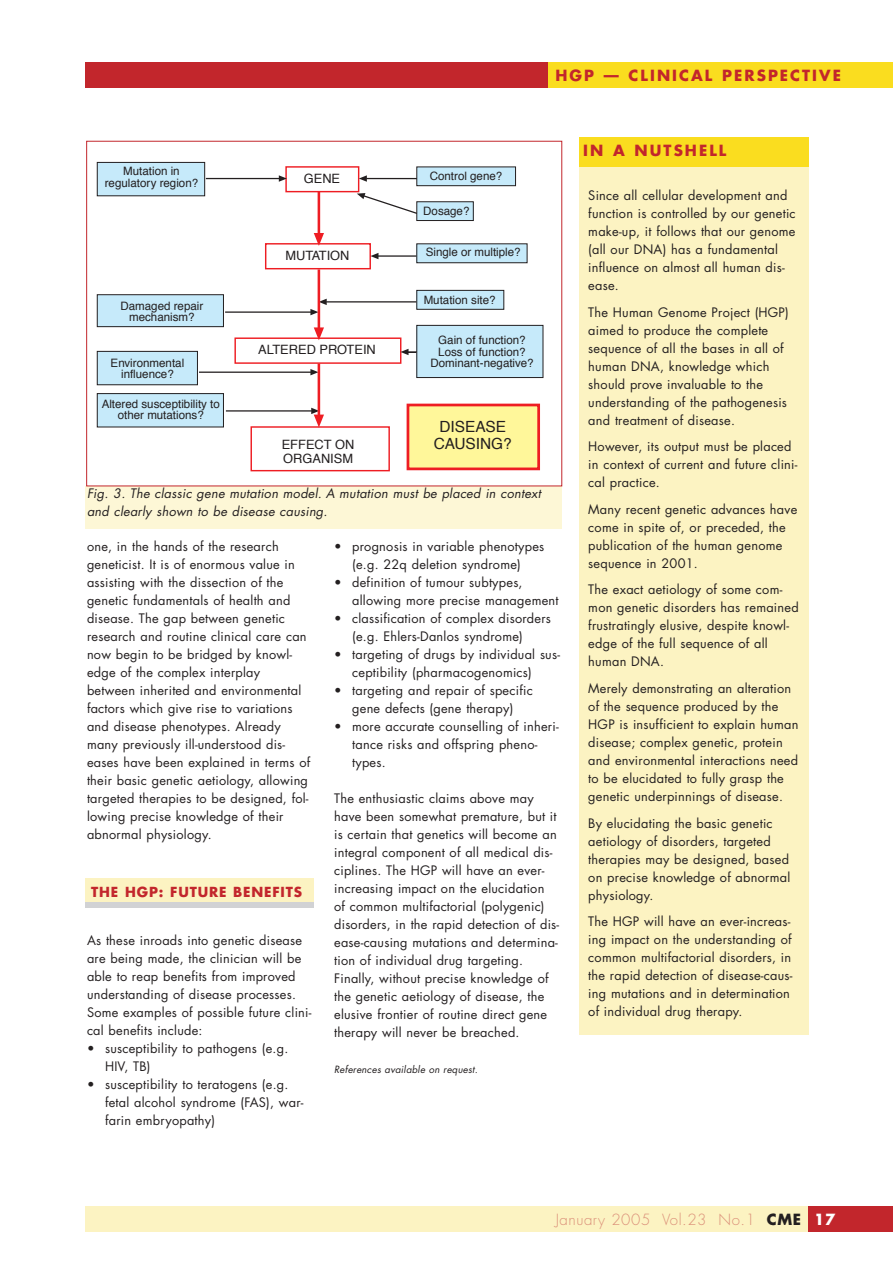
<style>
.page{position:relative;width:893px;height:1262px;background:#fff}
.page>*{position:absolute;margin:0;border:0;box-sizing:border-box;transform-origin:0 0}
.t1{font:15.45px/16.6px "Helvetica";color:#231f20;text-align:center}
.t2{font:700 15px "Futura";letter-spacing:.135em;color:#c2262c}
.t3{font:300 15px "Futura";letter-spacing:.035em;color:#db9079}
.t4{font:700 13.5px "Futura";letter-spacing:.06em;color:#c2262c}
.t5{font:12.9px/14.1px "Helvetica";color:#231f20}
.t6{font:12.75px/18px "Futura";letter-spacing:.02em;color:#231f20}
.t7{font:italic 12.75px/18px "Futura";letter-spacing:.02em;color:#231f20}
.t8{font:11.55px/11.6px "Helvetica";color:#231f20;text-align:center}
.t9{font:italic 9.75px "Futura";letter-spacing:.02em;color:#231f20}
.s1{font-weight:700;color:#231f20}
.s2{font-weight:700;color:#fff}
</style>
<div class="page">
<div style="left:85px;top:878px;width:229px;height:25px;background:#fcf3c2"></div>
<div style="left:85px;top:902px;width:229px;height:5px;background:#d1d2d4"></div>
<div style="left:85px;top:1206px;width:723px;height:26px;background:#fcf3c2"></div>
<div style="left:808px;top:1206px;width:84px;height:26px;background:#c2262c"></div>
<div style="left:85px;top:62px;width:723px;height:26px;background:#c2262c"></div>
<div style="left:548px;top:62px;width:344px;height:26px;background:#fadd1f"></div>
<div style="left:85px;top:486px;width:477px;height:42px;background:#fdf7d6"></div>
<div style="left:417px;top:244px;width:110px;height:19px;background:#c6eafa"></div>
<div style="left:416px;top:243px;width:111px;height:20px;border:1px solid #231f20"></div>
<div style="left:97px;top:162px;width:108px;height:34px;background:#c6eafa"></div>
<div style="left:97px;top:162px;width:108px;height:34px;border:1px solid #231f20"></div>
<div style="left:97px;top:295px;width:126px;height:32px;background:#c6eafa"></div>
<div style="left:97px;top:294px;width:127px;height:33px;border:1px solid #231f20"></div>
<div style="left:417px;top:167px;width:98px;height:19px;background:#c6eafa"></div>
<div style="left:416px;top:167px;width:100px;height:19px;border:1px solid #231f20"></div>
<div style="left:417px;top:202px;width:56px;height:18px;background:#c6eafa"></div>
<div style="left:416px;top:201px;width:57px;height:20px;border:1px solid #231f20"></div>
<div style="left:417px;top:290px;width:87px;height:19px;background:#c6eafa"></div>
<div style="left:416px;top:290px;width:88px;height:20px;border:1px solid #231f20"></div>
<div style="left:417px;top:325px;width:126px;height:52px;background:#c6eafa"></div>
<div style="left:416px;top:325px;width:127px;height:53px;border:1px solid #231f20"></div>
<div style="left:234px;top:337px;width:167px;height:27px;border:1px solid #ee1d23"></div>
<div style="left:406px;top:403px;width:134px;height:67px;background:#fff79a;border:3px solid #ee1d23"></div>
<div style="left:250px;top:426px;width:140px;height:45px;border:1px solid #ee1d23"></div>
<div style="left:97px;top:393px;width:126px;height:34px;background:#c6eafa"></div>
<div style="left:97px;top:393px;width:127px;height:34px;border:1px solid #231f20"></div>
<div style="left:97px;top:351px;width:100px;height:34px;background:#c6eafa"></div>
<div style="left:97px;top:351px;width:101px;height:34px;border:1px solid #231f20"></div>
<div style="left:265px;top:243px;width:106px;height:26px;border:1px solid #ee1d23"></div>
<div style="left:285px;top:166px;width:74px;height:26px;border:1px solid #ee1d23"></div>
<hr style="left:206px;top:178px;width:73px;height:1px;background:#231f20">
<svg style="left:279px;top:175px;width:8px;height:7px"></svg>
<hr style="left:225px;top:311px;width:86px;height:2px;background:#231f20">
<hr style="left:199px;top:371px;width:112px;height:2px;background:#231f20">
<svg style="left:310px;top:369px;width:7px;height:6px"></svg>
<hr style="left:226px;top:410px;width:86px;height:1px;background:#231f20">
<hr style="left:366px;top:178px;width:51px;height:1px;background:#231f20">
<svg style="left:359px;top:175px;width:8px;height:7px"></svg>
<hr style="left:378px;top:255px;width:38px;height:2px;background:#231f20">
<svg style="left:370px;top:253px;width:8px;height:6px"></svg>
<svg style="left:357px;top:193px;width:61px;height:22px"></svg>
<hr style="left:326px;top:301px;width:90px;height:1px;background:#231f20">
<svg style="left:310px;top:299px;width:17px;height:16px"></svg>
<svg style="left:400px;top:349px;width:17px;height:6px"></svg>
<hr style="left:317px;top:192px;width:3px;height:42px;background:#ee1d23">
<svg style="left:314px;top:233px;width:10px;height:13px"></svg>
<hr style="left:317px;top:269px;width:3px;height:59px;background:#ee1d23">
<svg style="left:314px;top:327px;width:10px;height:13px"></svg>
<hr style="left:317px;top:363px;width:3px;height:52px;background:#ee1d23">
<svg style="left:311px;top:408px;width:13px;height:19px"></svg>
<div style="left:579px;top:154px;width:229px;height:880px;background:#fcf3c2"></div>
<div style="left:579px;top:137px;width:229px;height:29px;background:#fadd1f"></div>
<p class="t2" style="left:555px;top:68px;width:287px">HGP — CLINICAL PERSPECTIVE</p>
<p class="t8" style="left:105px;top:166px;width:95px">Mutation in regulatory region?</p>
<p class="t8" style="left:120px;top:301px;width:84px">Damaged repair mechanism?</p>
<p class="t8" style="left:111px;top:358px;width:75px">Environmental influence?</p>
<p class="t8" style="left:102px;top:399px;width:120px">Altered susceptibility to other mutations?</p>
<p class="t5" style="left:304px;top:173px;width:38px">GENE</p>
<p class="t5" style="left:285px;top:250px;width:65px">MUTATION</p>
<p class="t5" style="left:258px;top:344px;width:119px">ALTERED PROTEIN</p>
<p class="t5" style="left:282px;top:438px;width:74px">EFFECT ON<br>ORGANISM</p>
<p class="t8" style="left:429px;top:171px;width:74px">Control gene?</p>
<p class="t8" style="left:423px;top:206px;width:48px">Dosage?</p>
<p class="t8" style="left:426px;top:247px;width:96px">Single or multiple?</p>
<p class="t8" style="left:423px;top:295px;width:73px">Mutation site?</p>
<p class="t8" style="left:430px;top:335px;width:105px">Gain of function?<br>Loss of function?<br>Dominant-negative?</p>
<p class="t1" style="left:434px;top:419px;width:79px">DISEASE<br>CAUSING?</p>
<p class="t7" style="left:87px;top:485px;width:455px">Fig. 3. The classic gene mutation model. A mutation must be placed in context and clearly shown to be disease causing.</p>
<p class="t6" style="left:87px;top:538px;width:225px">one, in the hands of the research geneticist. It is of enormous value in assisting with the dissection of the genetic fundamentals of health and disease. The gap between genetic research and routine clinical care can now begin to be bridged by knowl&shy;edge of the complex interplay between inherited and environmental factors which give rise to variations and disease phenotypes. Already many previously ill-understood dis&shy;eases have been explained in terms of their basic genetic aetiology, allowing targeted therapies to be designed, fol&shy;lowing precise knowledge of their abnormal physiology.</p>
<p class="t4" style="left:91px;top:885px;width:212px">THE HGP: FUTURE BENEFITS</p>
<p class="t6" style="left:87px;top:932px;width:226px">As these inroads into genetic disease are being made, the clinician will be able to reap benefits from improved understanding of disease processes.<br>Some examples of possible future clini&shy;cal benefits include:</p>
<p class="t6" style="left:105px;top:1040px;width:185px;text-indent:-18px">• susceptibility to pathogens (e.g.<br>HIV, TB)</p>
<p class="t6" style="left:105px;top:1076px;width:200px;text-indent:-18px">• susceptibility to teratogens (e.g. fetal alcohol syndrome (FAS), war&shy;farin embryopathy)</p>
<p class="t6" style="left:334px;top:538px;width:212px;text-align:center">• prognosis in variable phenotypes (e.g. 22q deletion syndrome)</p>
<p class="t6" style="left:352px;top:574px;width:208px;text-indent:-18px">• definition of tumour subtypes, allowing more precise management</p>
<p class="t6" style="left:352px;top:610px;width:200px;text-indent:-18px">• classification of complex disorders (e.g. Ehlers-Danlos syndrome)</p>
<p class="t6" style="left:352px;top:646px;width:209px;text-indent:-18px">• targeting of drugs by individual sus&shy;ceptibility (pharmacogenomics)</p>
<p class="t6" style="left:334px;top:682px;width:200px;text-align:center">• targeting and repair of specific gene defects (gene therapy)</p>
<p class="t6" style="left:352px;top:718px;width:208px;text-indent:-18px">• more accurate counselling of inheri&shy;tance risks and offspring pheno&shy;types.</p>
<p class="t6" style="left:334px;top:790px;width:227px">The enthusiastic claims above may have been somewhat premature, but it is certain that genetics will become an integral component of all medical dis&shy;ciplines. The HGP will have an ever&shy;increasing impact on the elucidation<br>of common multifactorial (polygenic) disorders, in the rapid detection of dis&shy;ease-causing mutations and determina&shy;tion of individual drug targeting.<br>Finally, without precise knowledge of the genetic aetiology of disease, the elusive frontier of routine direct gene therapy will never be breached.</p>
<p class="t9" style="left:334px;top:1065px;width:145px">References available on request.</p>
<p class="t2" style="left:583px;top:143px;width:145px">IN A NUTSHELL</p>
<p class="t6" style="left:588px;top:188px;width:209px">Since all cellular development and function is controlled by our genetic make-up, it follows that our genome (all our DNA) has a fundamental influence on almost all human dis&shy;ease.</p>
<p class="t6" style="left:588px;top:304px;width:202px">The Human Genome Project (HGP) aimed to produce the complete sequence of all the bases in all of human DNA, knowledge which should prove invaluable to the understanding of the pathogenesis and treatment of disease.</p>
<p class="t6" style="left:588px;top:439px;width:211px">However, its output must be placed in context of current and future clini&shy;cal practice.</p>
<p class="t6" style="left:588px;top:501px;width:210px">Many recent genetic advances have come in spite of, or preceded, the publication of the human genome sequence in 2001.</p>
<p class="t6" style="left:588px;top:582px;width:212px">The exact aetiology of some com&shy;mon genetic disorders has remained frustratingly elusive, despite knowl&shy;edge of the full sequence of all human DNA.</p>
<p class="t6" style="left:588px;top:680px;width:212px">Merely demonstrating an alteration of the sequence produced by the HGP is insufficient to explain human disease; complex genetic, protein and environmental interactions need to be elucidated to fully grasp the genetic underpinnings of disease.</p>
<p class="t6" style="left:588px;top:815px;width:203px">By elucidating the basic genetic aetiology of disorders, targeted therapies may be designed, based on precise knowledge of abnormal physiology.</p>
<p class="t6" style="left:588px;top:913px;width:206px">The HGP will have an ever-increas&shy;ing impact on the understanding of common multifactorial disorders, in the rapid detection of disease-caus&shy;ing mutations and in determination of individual drug therapy.</p>
<p class="t3" style="left:555px;top:1212px;width:281px">January 2005 Vol.23 No.1 <span class="s1">CME</span> <span class="s2">17</span></p>
</div>
